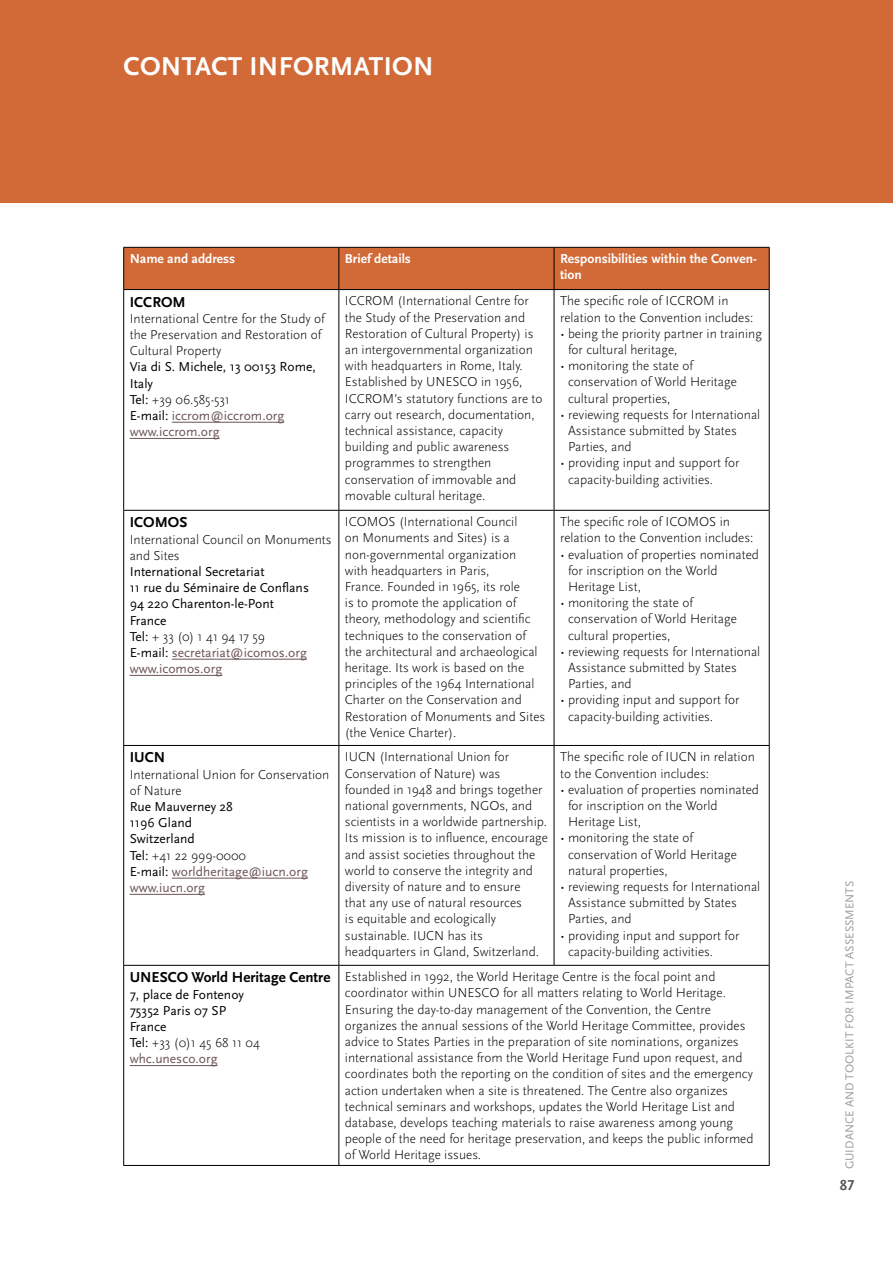
<style>
.page{position:relative;width:893px;height:1263px;background:#fff}
.page>*{position:absolute;margin:0;border:0;box-sizing:border-box;transform-origin:0 0}
.t1{font:700 27px "Scala Sans Pro";letter-spacing:.01em;color:#fff}
.t2{font:700 15px "Scala Sans Pro";color:#000}
.t3{font:15px "Scala Sans Bold LF";color:#575756}
.t4{font:300 13.5px/16.2px "Scala Sans Pro";color:#000}
.t5{font:13.5px/16.2px "Scala Sans Pro";color:#000}
.t6{font:700 13.5px "Scala Sans";color:#fff}
.t7{font:12px "Scala Sans Regular LF";color:#9d9d9c}
.s1{font-weight:300}
.s2{color:#6c5353}
</style>
<div class="page">
<div style="left:0;top:0;width:893px;height:203px;background:#d26a38"></div>
<div style="left:124px;top:248px;width:645px;height:41px;background:#d26a38"></div>
<hr style="left:123px;top:247px;width:216px;height:1px;background:#000">
<hr style="left:123px;top:248px;width:1px;height:41px;background:#000">
<hr style="left:339px;top:247px;width:215px;height:1px;background:#000">
<hr style="left:338px;top:248px;width:1px;height:41px;background:#000">
<hr style="left:554px;top:247px;width:216px;height:1px;background:#000">
<hr style="left:554px;top:248px;width:1px;height:41px;background:#000">
<hr style="left:769px;top:248px;width:1px;height:41px;background:#000">
<hr style="left:123px;top:289px;width:216px;height:1px;background:#000">
<hr style="left:123px;top:290px;width:1px;height:220px;background:#000">
<hr style="left:339px;top:289px;width:215px;height:1px;background:#000">
<hr style="left:338px;top:290px;width:1px;height:220px;background:#000">
<hr style="left:554px;top:289px;width:216px;height:1px;background:#000">
<hr style="left:554px;top:290px;width:1px;height:220px;background:#000">
<hr style="left:769px;top:290px;width:1px;height:220px;background:#000">
<hr style="left:123px;top:510px;width:216px;height:1px;background:#000">
<hr style="left:123px;top:511px;width:1px;height:234px;background:#000">
<hr style="left:339px;top:510px;width:215px;height:1px;background:#000">
<hr style="left:338px;top:511px;width:1px;height:234px;background:#000">
<hr style="left:554px;top:510px;width:216px;height:1px;background:#000">
<hr style="left:554px;top:511px;width:1px;height:234px;background:#000">
<hr style="left:769px;top:511px;width:1px;height:234px;background:#000">
<hr style="left:123px;top:745px;width:216px;height:1px;background:#000">
<hr style="left:123px;top:746px;width:1px;height:219px;background:#000">
<hr style="left:339px;top:745px;width:215px;height:1px;background:#000">
<hr style="left:338px;top:746px;width:1px;height:219px;background:#000">
<hr style="left:554px;top:745px;width:216px;height:1px;background:#000">
<hr style="left:554px;top:746px;width:1px;height:219px;background:#000">
<hr style="left:769px;top:746px;width:1px;height:219px;background:#000">
<hr style="left:123px;top:965px;width:216px;height:1px;background:#000">
<hr style="left:123px;top:966px;width:1px;height:199px;background:#000">
<hr style="left:339px;top:965px;width:215px;height:1px;background:#000">
<hr style="left:338px;top:966px;width:1px;height:199px;background:#000">
<hr style="left:554px;top:965px;width:216px;height:1px;background:#000">
<hr style="left:769px;top:966px;width:1px;height:199px;background:#000">
<hr style="left:123px;top:1165px;width:216px;height:1px;background:#000">
<hr style="left:339px;top:1165px;width:215px;height:1px;background:#000">
<hr style="left:554px;top:1165px;width:216px;height:1px;background:#000">
<hr style="left:172px;top:422px;width:112px;height:1px;background:#6c5353">
<hr style="left:130px;top:438px;width:90px;height:1px;background:#6c5353">
<hr style="left:172px;top:659px;width:135px;height:1px;background:#6c5353">
<hr style="left:130px;top:675px;width:92px;height:1px;background:#6c5353">
<hr style="left:172px;top:878px;width:136px;height:1px;background:#6c5353">
<hr style="left:130px;top:894px;width:75px;height:1px;background:#6c5353">
<hr style="left:130px;top:1065px;width:88px;height:1px;background:#6c5353">
<h1 class="t1" style="left:123px;top:51px;width:312px">CONTACT INFORMATION</h1>
<p class="t6" style="left:130px;top:251px;width:107px">Name and address</p>
<p class="t2" style="left:130px;top:293px;width:58px">ICCROM</p>
<p class="t4" style="left:130px;top:310px;width:197px">International Centre for the Study of the Preservation and Restoration of<br>Cultural Property</p>
<p class="t5" style="left:130px;top:359px;width:188px">Via di .S Michele, 13 00153 Rome,<br>Italy<br>Tel: <span class="s1">+39 06.585-531<br></span>-E mail: <span class="s2">iccrom@iccrom.org www.iccrom.org</span></p>
<p class="t2" style="left:130px;top:514px;width:59px">ICOMOS</p>
<p class="t4" style="left:130px;top:531px;width:204px">International Council on Monuments and Sites</p>
<p class="t5" style="left:130px;top:563px;width:181px">International Secretariat<br>11 rue du Séminaire de Conflans<br>94 220 Charenton l e- -Pont<br>France<br>Tel <span class="s1">+</span>: <span class="s1">33 1(0) 41 94 17 59<br></span>-E mail: <span class="s2">secretariat@icomos.org www.icomos.org</span></p>
<p class="t2" style="left:130px;top:749px;width:37px">IUCN</p>
<p class="t4" style="left:130px;top:766px;width:201px">International Union for Conservation of Nature</p>
<p class="t5" style="left:130px;top:798px;width:180px">Rue Mauverney 28<br>1196 Gland<br>Switzerland<br>Tel: <span class="s1">+41 22 999-0000<br></span>-E mail: <span class="s2">worldheritage@iucn.org www.iucn.org</span></p>
<p class="t2" style="left:130px;top:969px;width:202px">UNESCO World Heritage Centre</p>
<p class="t5" style="left:130px;top:986px;width:132px">7, place de Fontenoy<br>75352 Paris 07 SP<br>France<br>Tel: <span class="s1">+33 1 (0) 45 68 11 04 </span><span class="s2">whc.unesco.org</span></p>
<p class="t6" style="left:345px;top:251px;width:68px">Brief details</p>
<p class="t6" style="left:560px;top:251px;width:198px">Responsibilities within the Conven-</p>
<p class="t6" style="left:560px;top:268px;width:23px">tion</p>
<p class="t4" style="left:345px;top:293px;width:199px">ICCROM (International Centre for the Study of the Preservation and<br>Restoration of Cultural Property) is an intergovernmental organization with headquarters in Rome, Italy.<br>Established by UNESCO in 1956,<br>ICCROM s’ statutory functions are to carry out research, documentation, technical assistance, capacity building and public awareness programmes to strengthen conservation of immovable and movable cultural heritage.</p>
<p class="t4" style="left:560px;top:293px;width:195px">The specific role of ICCROM in relation to the Convention includes:</p>
<p class="t4" style="left:568px;top:325px;width:196px;text-indent:-8px">• being the priority partner in training for cultural heritage,</p>
<p class="t4" style="left:568px;top:358px;width:170px;text-indent:-8px">• monitoring the state of conservation of World Heritage cultural properties,</p>
<p class="t4" style="left:568px;top:406px;width:194px;text-indent:-8px">• reviewing requests for International<br>Assistance submitted by States<br>Parties, and</p>
<p class="t4" style="left:568px;top:455px;width:173px;text-indent:-8px">• providing input and support for capacity-building activities.</p>
<p class="t4" style="left:345px;top:514px;width:202px">ICOMOS (International Council<br>on Monuments and Sites) is a non-governmental organization<br>with headquarters in Paris,<br>France. Founded in 1965, its role<br>is to promote the application of theory, methodology and scientific techniques to the conservation of the architectural and archaeological heritage. Its work is based on the principles of the 1964 International<br>Charter on the Conservation and<br>Restoration of Monuments and Sites (the Venice Charter .(</p>
<p class="t4" style="left:560px;top:514px;width:195px">The specific role of ICOMOS in relation to the Convention includes:</p>
<p class="t4" style="left:568px;top:546px;width:192px;text-indent:-8px">• evaluation of properties nominated for inscription on the World<br>Heritage List,</p>
<p class="t4" style="left:568px;top:595px;width:170px;text-indent:-8px">• monitoring the state of conservation of World Heritage cultural properties,</p>
<p class="t4" style="left:568px;top:643px;width:194px;text-indent:-8px">• reviewing requests for International<br>Assistance submitted by States<br>Parties, and</p>
<p class="t4" style="left:568px;top:692px;width:173px;text-indent:-8px">• providing input and support for capacity-building activities.</p>
<p class="t4" style="left:345px;top:749px;width:205px">IUCN (International Union for Conservation of Nature) was founded in 1948 and brings together national governments, NGOs, and scientists in a worldwide partnership.<br>Its mission is to influence, encourage and assist societies throughout the world to conserve the integrity and diversity of nature and to ensure<br>that any use of natural resources<br>is equitable and ecologically sustainable. IUCN has its headquarters in Gland, Switzerland.</p>
<p class="t4" style="left:560px;top:749px;width:196px">The specific role of IUCN in relation to the Convention includes:</p>
<p class="t4" style="left:568px;top:781px;width:192px;text-indent:-8px">• evaluation of properties nominated for inscription on the World<br>Heritage List,</p>
<p class="t4" style="left:568px;top:830px;width:170px;text-indent:-8px">• monitoring the state of conservation of World Heritage natural properties,</p>
<p class="t4" style="left:568px;top:878px;width:194px;text-indent:-8px">• reviewing requests for International<br>Assistance submitted by States<br>Parties, and</p>
<p class="t4" style="left:568px;top:927px;width:173px;text-indent:-8px">• providing input and support for capacity-building activities.</p>
<p class="t4" style="left:345px;top:969px;width:410px">Established in 1992, the World Heritage Centre is the focal point and coordinator within UNESCO for all matters relating to World Heritage.<br>Ensuring the day t o- -day management of the Convention, the Centre organizes the annual sessions of the World Heritage Committee, provides advice to States Parties in the preparation of site nominations, organizes international assistance from the World Heritage Fund upon request, and coordinates both the reporting on the condition of sites and the emergency action undertaken when a site is threatened. The Centre also organizes technical seminars and workshops, updates the World Heritage List and database, develops teaching materials to raise awareness among young people of the need for heritage preservation, and keeps the public informed ofWorld Heritage issues.</p>
<p class="t7" style="left:843px;top:1169px;width:290px;rotate:-90deg">GUIDANCE AND TOOLKIT FOR IMPACT ASSESSMENTS</p>
<p class="t3" style="left:840px;top:1177px;width:16px">87</p>
</div>
